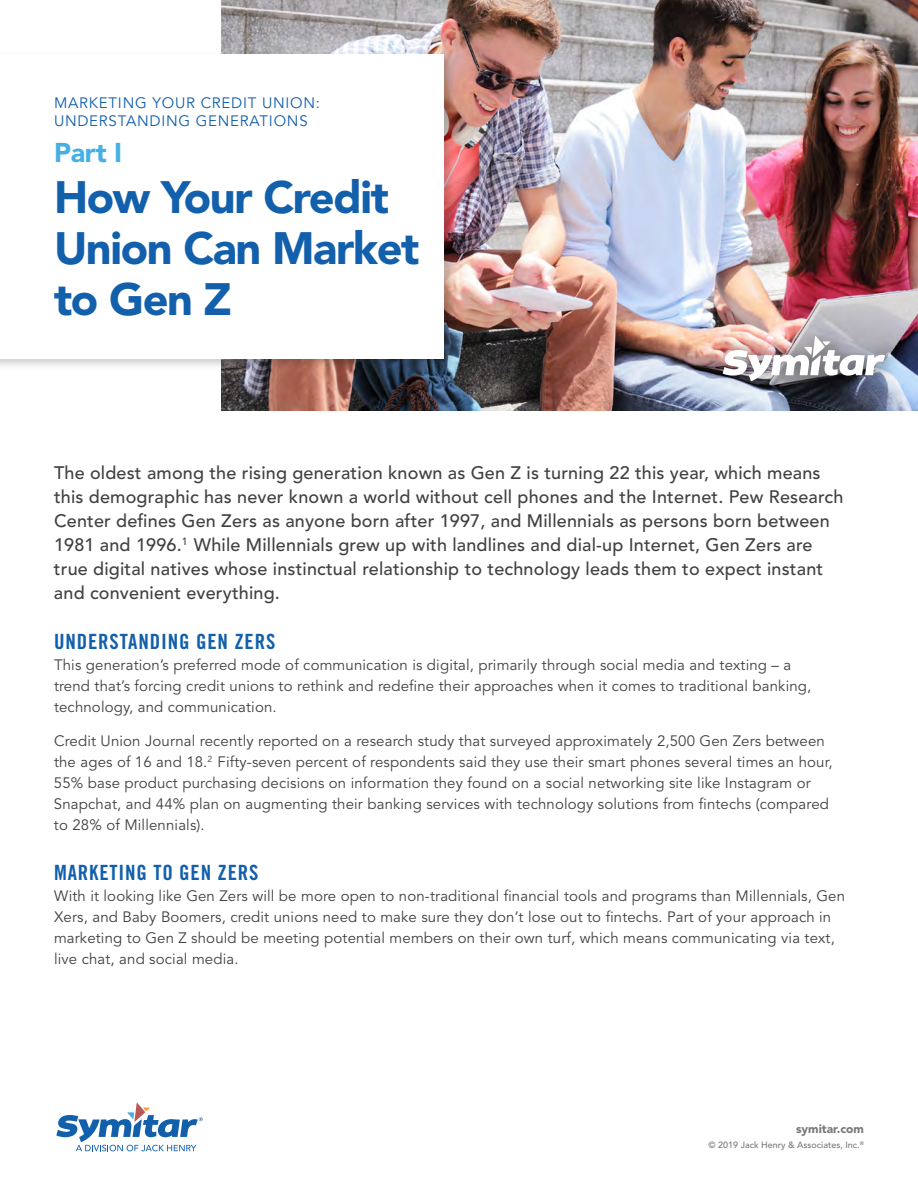
<style>
.page{position:relative;width:918px;height:1188px;background:#fff}
.page>*{position:absolute;margin:0;border:0;box-sizing:border-box;transform-origin:0 0}
.HEADLINE{font:900 45px/51px "Avenir LT Std";letter-spacing:-.03em;color:#125fab}
.HEADLINE-2{font:900 27px "Avenir LT Std";color:#46b0e4}
.t1{font:21px "Trade Gothic LT Std Bd Cn 20";letter-spacing:.04em;color:#125fab}
.t2{font:500 18px/24px "Avenir LT Std";letter-spacing:.01em;color:#414042}
.t3{font:15px/21px "Avenir LT Std";letter-spacing:.01em;color:#414042}
.HEADLINE-3{font:15px/18px "Avenir LT Std";letter-spacing:.05em;color:#125fab}
.t4{font:900 12px "Avenir LT Std";color:#78777a}
.t5{font:500 9px "Avenir LT Std";color:#78777a}
</style>
<div class="page">
<svg style="left:56px;top:1102px;width:147px;height:49px"></svg>
<img style="left:222px;top:0;width:696px;height:410px">
<div style="left:0;top:51px;width:456px;height:320px;background:#000;opacity:.2"></div>
<div style="left:0;top:54px;width:444px;height:304px;background:#fff"></div>
<div style="left:716px;top:323px;width:195px;height:72px;background:#000;opacity:.4"></div>
<img style="left:723px;top:335px;width:168px;height:46px">
<p class="HEADLINE-3" style="left:54px;top:94px;width:268px">MARKETING YOUR CREDIT UNION:<br>UNDERSTANDING GENERATIONS</p>
<p class="HEADLINE-2" style="left:54px;top:136px;width:70px">Part I</p>
<p class="HEADLINE" style="left:54px;top:171px;width:367px">How Your Credit<br>Union Can Market to Gen Z</p>
<p class="t2" style="left:54px;top:461px;width:791px">The oldest among the rising generation known as Gen Z is turning 22 this year, which means this demographic has never known a world without cell phones and the Internet. Pew Research Center defines Gen Zers as anyone born after 1997, and Millennials as persons born between 1981 and 1996.<sup>1</sup> While Millennials grew up with landlines and dial-up Internet, Gen Zers are true digital natives whose instinctual relationship to technology leads them to expect instant and convenient everything.</p>
<p class="t1" style="left:54px;top:628px;width:223px">UNDERSTANDING GEN ZERS</p>
<p class="t3" style="left:54px;top:654px;width:759px">This generation’s preferred mode of communication is digital, primarily through social media and texting – a trend that’s forcing credit unions to rethink and redefine their approaches when it comes to traditional banking, technology, and communication.</p>
<p class="t3" style="left:54px;top:731px;width:780px">Credit Union Journal recently reported on a research study that surveyed approximately 2,500 Gen Zers between the ages of 16 and 18.<sup>2</sup> Fifty-seven percent of respondents said they use their smart phones several times an hour, 55% base product purchasing decisions on information they found on a social networking site like Instagram or Snapchat, and 44% plan on augmenting their banking services with technology solutions from fintechs (compared to 28% of Millennials).</p>
<p class="t1" style="left:54px;top:859px;width:206px">MARKETING TO GEN ZERS</p>
<p class="t3" style="left:54px;top:885px;width:793px">With it looking like Gen Zers will be more open to non-traditional financial tools and programs than Millennials, Gen Xers, and Baby Boomers, credit unions need to make sure they don’t lose out to fintechs. Part of your approach in marketing to Gen Z should be meeting potential members on their own turf, which means communicating via text, live chat, and social media.</p>
<p class="t4" style="left:796px;top:1122px;width:69px">symitar.com</p>
<p class="t5" style="left:709px;top:1140px;width:157px">© 2019 Jack Henry &amp; Associates, Inc.<sup>®</sup></p>
</div>
